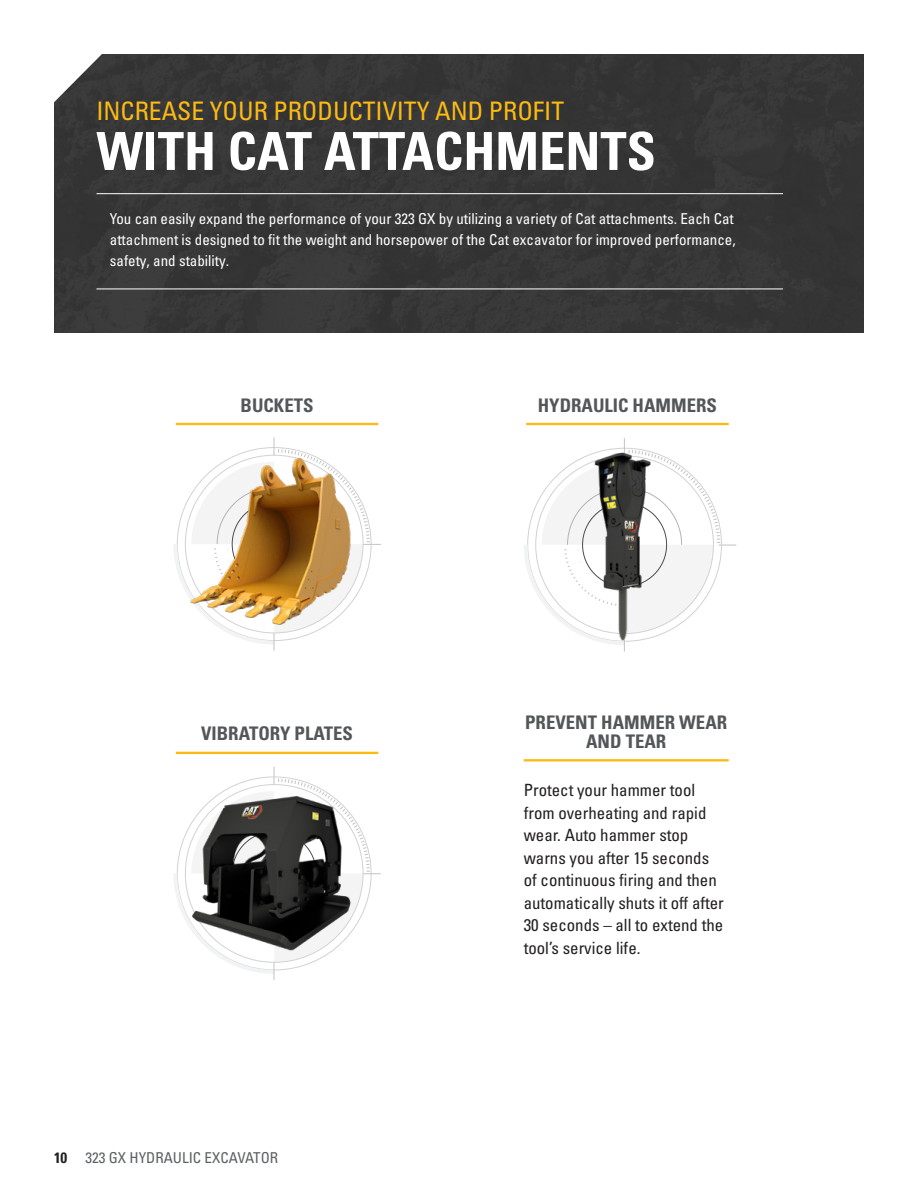
<style>
.page{position:relative;width:918px;height:1188px;background:#fff}
.page>*{position:absolute;margin:0;border:0;box-sizing:border-box;transform-origin:0 0}
.t1{font:52.5px "Univers LTCYR 67 Bold Cond";color:#fff}
.t2{font:condensed 25.5px "Univers LTCYR 57";color:#fcba13}
.t3{font:18.75px/18.8px "Univers LTCYR 67 Bold Cond";color:#535759;text-align:center}
.t4{font:condensed 16.8px/22.5px "Univers LTCYR 57";color:#231f20}
.t5{font:condensed 15px/21px "Univers LTCYR 57";color:#fff}
.t6{font:condensed 15px "Univers LTCYR 57";color:#5d6163}
.s1{font-family:"Univers LTCYR 67 Bold Cond";font-stretch:normal;color:#231f20}
</style>
<div class="page">
<hr style="left:524px;top:759px;width:205px;height:2px;background:#fcba13">
<div style="left:54px;top:54px;width:810px;height:279px;background:#363637"></div>
<hr style="left:96px;top:193px;width:687px;height:1px;background:#fff">
<hr style="left:96px;top:289px;width:687px;height:1px;background:#fff">
<svg style="left:174px;top:767px;width:207px;height:213px"></svg>
<hr style="left:176px;top:752px;width:202px;height:2px;background:#fcba13">
<img style="left:188px;top:789px;width:168px;height:168px">
<svg style="left:174px;top:437px;width:207px;height:214px"></svg>
<hr style="left:176px;top:423px;width:202px;height:2px;background:#fcba13">
<img style="left:183px;top:455px;width:188px;height:171px">
<svg style="left:524px;top:438px;width:212px;height:213px"></svg>
<hr style="left:526px;top:423px;width:203px;height:2px;background:#fcba13">
<img style="left:542px;top:452px;width:162px;height:191px">
<h2 class="t2" style="left:96px;top:95px;width:469px">INCREASE YOUR PRODUCTIVITY AND PROFIT</h2>
<h1 class="t1" style="left:96px;top:119px;width:561px">WITH CAT ATTACHMENTS</h1>
<p class="t5" style="left:110px;top:208px;width:627px">You can easily expand the performance of your 323 GX by utilizing a variety of Cat attachments. Each Cat attachment is designed to fit the weight and horsepower of the Cat excavator for improved performance, safety, and stability.</p>
<p class="t3" style="left:241px;top:395px;width:74px">BUCKETS</p>
<p class="t3" style="left:538px;top:395px;width:181px">HYDRAULIC HAMMERS</p>
<p class="t3" style="left:201px;top:724px;width:153px">VIBRATORY PLATES</p>
<p class="t6" style="left:54px;top:1148px;width:226px"><span class="s1">10</span> 323 GX HYDRAULIC EXCAVATOR</p>
<p class="t3" style="left:525px;top:713px;width:204px">PREVENT HAMMER WEAR<br>AND TEAR</p>
<p class="t4" style="left:524px;top:779px;width:202px">Protect your hammer tool from overheating and rapid wear. Auto hammer stop warns you after 15 seconds of continuous firing and then automatically shuts it off after<br>30 seconds – all to extend the tool’s service life.</p>
</div>
